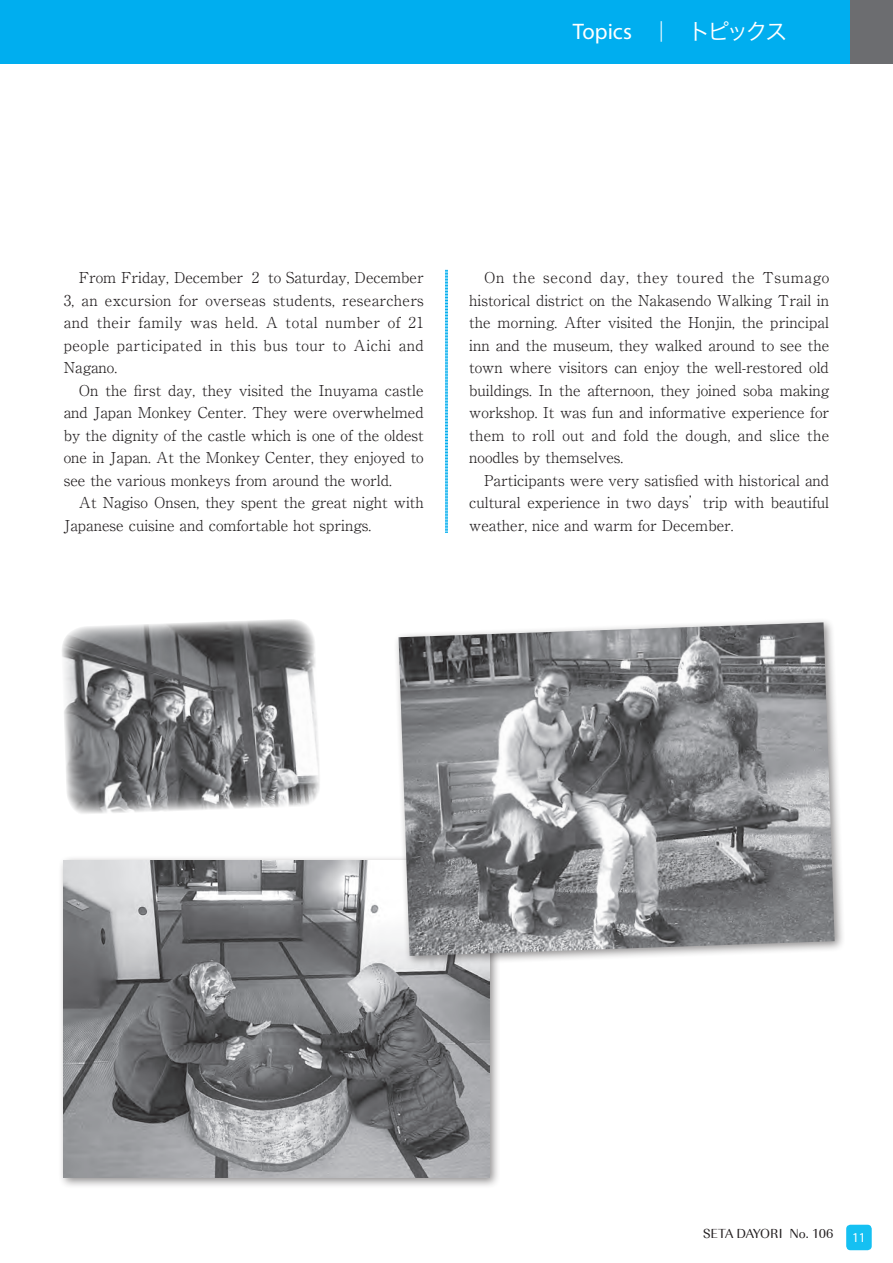
<style>
.page{position:relative;width:893px;height:1263px;background:#fff}
.page>*{position:absolute;margin:0;border:0;box-sizing:border-box;transform-origin:0 0}
.t1{font:22.5px "Hira Kaku Pro W3";letter-spacing:-.145em;color:#fff}
.t2{font:300 15px/22.5px "Ryumin Pro";color:#231f20;text-align:justify}
.t3{font:13.5px "URW Imperial T";letter-spacing:-.005em;color:#231f20}
.t4{font:13.5px "Myriad Pro";color:#fff}
.s1{font-family:"Myriad Pro"}
</style>
<div class="page">
<div style="left:846px;top:1225px;width:26px;height:25px;background:#15c0f2;border-radius:4px"></div>
<div style="left:0;top:0;width:893px;height:64px;background:#00aeef"></div>
<div style="left:850px;top:0;width:43px;height:64px;background:#6c6d70"></div>
<svg style="left:445px;top:270px;width:3px;height:263px"></svg>
<img style="left:62px;top:619px;width:258px;height:195px">
<div style="left:59px;top:855px;width:441px;height:334px;background:#231f20;opacity:.5"></div>
<img style="left:64px;top:860px;width:425px;height:318px">
<div style="left:393px;top:617px;width:453px;height:350px;background:#231f20;opacity:.5"></div>
<img style="left:399px;top:622px;width:436px;height:334px">
<h1 class="t1" style="left:573px;top:12px;width:216px"><span class="s1">Topics</span>　｜　トピックス</h1>
<p class="t2" style="left:64px;top:265px;width:362px;text-indent:15px">From Friday, December 2 to Saturday, December 3, an excursion for overseas students, researchers and their family was held. A total number of 21 people participated in this bus tour to Aichi and Nagano.</p>
<p class="t2" style="left:64px;top:378px;width:362px;text-indent:15px">On the first day, they visited the Inuyama castle and Japan Monkey Center. They were overwhelmed by the dignity of the castle which is one of the oldest one in Japan. At the Monkey Center, they enjoyed to see the various monkeys from around the world.</p>
<p class="t2" style="left:64px;top:490px;width:362px;text-indent:15px">At Nagiso Onsen, they spent the great night with<br>Japanese cuisine and comfortable hot springs.</p>
<p class="t2" style="left:469px;top:265px;width:362px;text-indent:15px">On the second day, they toured the Tsumago historical district on the Nakasendo Walking Trail in the morning. After visited the Honjin, the principal inn and the museum, they walked around to see the town where visitors can enjoy the well-restored old buildings. In the afternoon, they joined soba making workshop. It was fun and informative experience for them to roll out and fold the dough, and slice the noodles by themselves.</p>
<p class="t2" style="left:469px;top:468px;width:361px;text-indent:15px">Participants were very satisfied with historical and cultural experience in two days’trip with beautiful weather, nice and warm for December.</p>
<p class="t3" style="left:703px;top:1225px;width:132px">SETA DAYORI No. 106</p>
<p class="t4" style="left:852px;top:1229px;width:15px">11</p>
</div>
